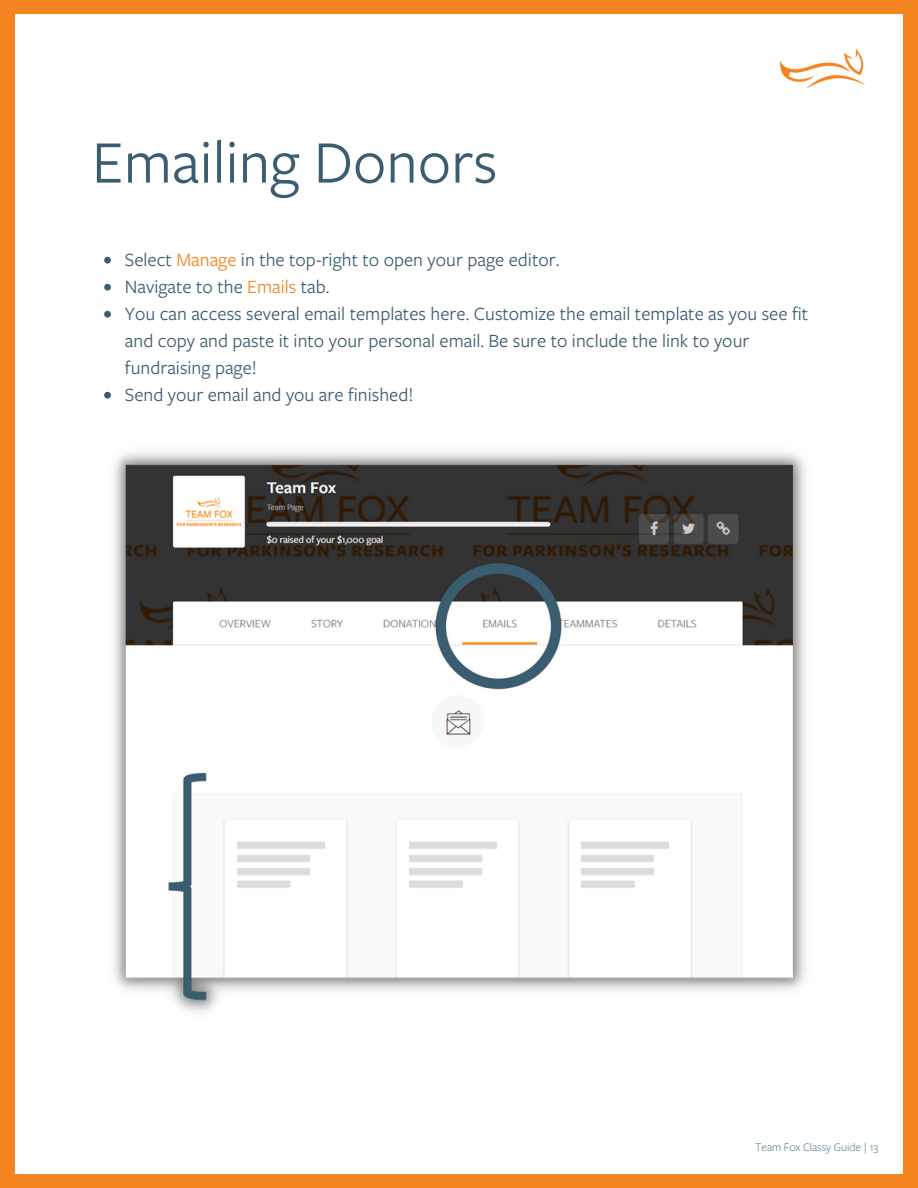
<style>
.page{position:relative;width:918px;height:1188px;background:#f58420}
.page>*{position:absolute;margin:0;border:0;box-sizing:border-box;transform-origin:0 0}
.t1{font:62.55px "Freight Sans Pro";color:#3b5d70}
.t2{font:19.5px/27px "Freight Sans Pro";color:#3b5d70}
.t3{font:300 12px "Freight Sans Pro";color:#3b5d70}
.s1{color:#f58420}
</style>
<div class="page">
<div style="left:15px;top:14px;width:888px;height:1160px;background:#fff"></div>
<img style="left:779px;top:48px;width:86px;height:41px">
<img style="left:114px;top:452px;width:692px;height:560px">
<svg style="left:104px;top:257px;width:7px;height:7px"></svg>
<svg style="left:104px;top:284px;width:7px;height:7px"></svg>
<svg style="left:104px;top:311px;width:7px;height:7px"></svg>
<svg style="left:104px;top:392px;width:7px;height:7px"></svg>
<h1 class="t1" style="left:92px;top:121px;width:407px">Emailing Donors</h1>
<p class="t2" style="left:125px;top:245px;width:685px">Select <span class="s1">Manage</span> in the top-right to open your page editor.<br>Navigate to the <span class="s1">Emails</span> tab.<br>You can access several email templates here. Customize the email template as you see fit and copy and paste it into your personal email. Be sure to include the link to your fundraising page!<br>Send your email and you are finished!</p>
<p class="t3" style="left:755px;top:1141px;width:125px">Team Fox Classy Guide | 13</p>
</div>
